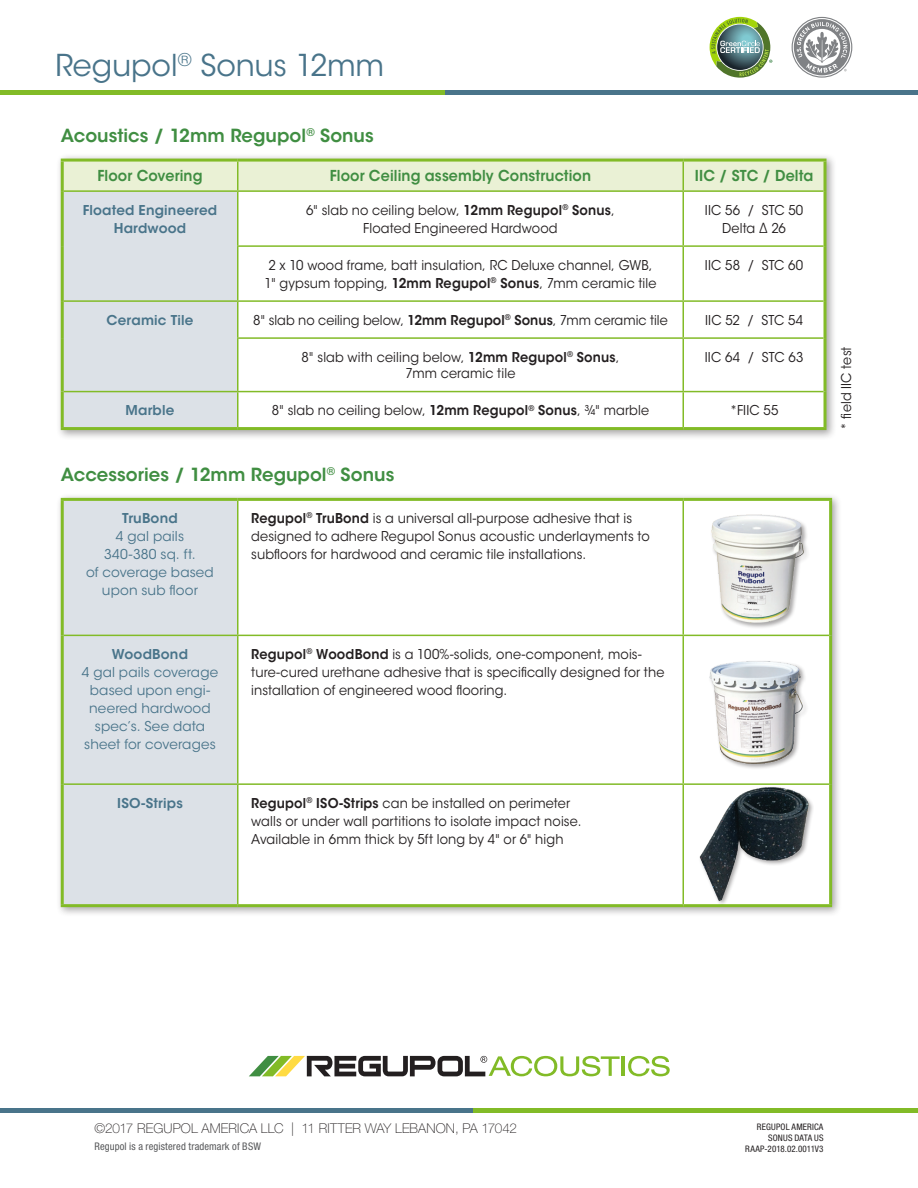
<style>
.page{position:relative;width:918px;height:1188px;background:#fff}
.page>*{position:absolute;margin:0;border:0;box-sizing:border-box;transform-origin:0 0}
.t1{font:30px "ITC Avant Garde Std";letter-spacing:-.005em;color:#49748a}
._01-SPEC-Headline{font:600 18px "ITC Avant Garde Std";color:#408e42}
._01-Paragraph{font:600 15px "ITC Avant Garde Std";letter-spacing:.01em;color:#408e42;scale:.95 1}
._01-Paragraph-2{font:13.5px/18px "ITC Avant Garde Std";letter-spacing:.01em;color:#231f20;scale:.95 1}
._01-Head{font:13.5px/18px "ITC Avant Garde Std";letter-spacing:.01em;color:#49748a;text-align:center}
._01-Head-2{font:600 13.5px/18px "ITC Avant Garde Std";letter-spacing:.015em;color:#49748a;text-align:center}
.t2{font:100 13.5px "Helvetica Neue LT Std";letter-spacing:.005em;color:#231f20}
.t3{font:condensed 10.5px "Helvetica Neue LT Std";letter-spacing:.015em;color:#57585a}
.t4{font:condensed 9px/10.8px "Helvetica Neue LT Std";letter-spacing:.02em;color:#231f20;text-align:right}
.s1{font-weight:600}
</style>
<div class="page">
<hr style="left:445px;top:90px;width:473px;height:4px;background:#49748a">
<hr style="left:0;top:90px;width:445px;height:4px;background:#82bb27">
<div style="left:0;top:1108px;width:473px;height:5px;background:#49748a"></div>
<div style="left:473px;top:1108px;width:445px;height:5px;background:#82bb27"></div>
<svg style="left:710px;top:17px;width:62px;height:61px"></svg>
<svg style="left:792px;top:17px;width:60px;height:61px"></svg>
<hr style="left:622px;top:1056px;width:3px;height:20px;background:#82bb27">
<svg style="left:628px;top:1056px;width:42px;height:20px"></svg>
<svg style="left:249px;top:1056px;width:371px;height:20px"></svg>
<div style="left:56px;top:153px;width:781px;height:287px;background:#231f20;opacity:.4"></div>
<hr style="left:61px;top:159px;width:177px;height:3px;background:#82bb27">
<hr style="left:61px;top:162px;width:3px;height:29px;background:#82bb27">
<hr style="left:238px;top:159px;width:445px;height:3px;background:#82bb27">
<hr style="left:683px;top:159px;width:143px;height:3px;background:#82bb27">
<hr style="left:824px;top:162px;width:2px;height:29px;background:#82bb27">
<hr style="left:61px;top:191px;width:3px;height:55px;background:#82bb27">
<hr style="left:824px;top:191px;width:2px;height:55px;background:#82bb27">
<hr style="left:61px;top:246px;width:3px;height:55px;background:#82bb27">
<hr style="left:824px;top:246px;width:2px;height:55px;background:#82bb27">
<hr style="left:61px;top:301px;width:3px;height:37px;background:#82bb27">
<hr style="left:824px;top:301px;width:2px;height:37px;background:#82bb27">
<hr style="left:61px;top:338px;width:3px;height:54px;background:#82bb27">
<hr style="left:824px;top:338px;width:2px;height:54px;background:#82bb27">
<hr style="left:61px;top:392px;width:3px;height:35px;background:#82bb27">
<hr style="left:824px;top:392px;width:2px;height:35px;background:#82bb27">
<hr style="left:61px;top:427px;width:177px;height:3px;background:#82bb27">
<hr style="left:238px;top:427px;width:445px;height:3px;background:#82bb27">
<hr style="left:683px;top:427px;width:143px;height:3px;background:#82bb27">
<svg style="left:62px;top:160px;width:763px;height:269px"></svg>
<hr style="left:682px;top:162px;width:2px;height:28px;background:#82bb27">
<hr style="left:64px;top:190px;width:174px;height:2px;background:#82bb27">
<hr style="left:238px;top:190px;width:445px;height:2px;background:#82bb27">
<hr style="left:237px;top:192px;width:1px;height:53px;background:#82bb27">
<hr style="left:683px;top:190px;width:141px;height:2px;background:#82bb27">
<hr style="left:682px;top:192px;width:2px;height:53px;background:#82bb27">
<hr style="left:237px;top:245px;width:446px;height:2px;background:#82bb27">
<hr style="left:237px;top:247px;width:1px;height:53px;background:#82bb27">
<hr style="left:683px;top:245px;width:141px;height:2px;background:#82bb27">
<hr style="left:682px;top:247px;width:2px;height:53px;background:#82bb27">
<hr style="left:64px;top:300px;width:174px;height:2px;background:#82bb27">
<hr style="left:238px;top:300px;width:445px;height:2px;background:#82bb27">
<hr style="left:237px;top:302px;width:1px;height:35px;background:#82bb27">
<hr style="left:683px;top:300px;width:141px;height:2px;background:#82bb27">
<hr style="left:682px;top:302px;width:2px;height:35px;background:#82bb27">
<hr style="left:237px;top:337px;width:446px;height:2px;background:#82bb27">
<hr style="left:237px;top:339px;width:1px;height:52px;background:#82bb27">
<hr style="left:683px;top:337px;width:141px;height:2px;background:#82bb27">
<hr style="left:682px;top:339px;width:2px;height:52px;background:#82bb27">
<hr style="left:64px;top:391px;width:174px;height:1px;background:#82bb27">
<hr style="left:238px;top:391px;width:445px;height:1px;background:#82bb27">
<hr style="left:237px;top:392px;width:1px;height:35px;background:#82bb27">
<hr style="left:683px;top:391px;width:141px;height:1px;background:#82bb27">
<hr style="left:682px;top:392px;width:2px;height:35px;background:#82bb27">
<div style="left:56px;top:492px;width:786px;height:425px;background:#231f20;opacity:.4"></div>
<div style="left:64px;top:501px;width:173px;height:403px;background:#dce1e7"></div>
<svg style="left:238px;top:501px;width:591px;height:403px"></svg>
<hr style="left:61px;top:498px;width:177px;height:3px;background:#82bb27">
<hr style="left:61px;top:501px;width:3px;height:134px;background:#82bb27">
<hr style="left:238px;top:498px;width:445px;height:3px;background:#82bb27">
<hr style="left:683px;top:498px;width:149px;height:3px;background:#82bb27">
<hr style="left:829px;top:501px;width:3px;height:134px;background:#82bb27">
<hr style="left:61px;top:635px;width:3px;height:149px;background:#82bb27">
<hr style="left:829px;top:635px;width:3px;height:149px;background:#82bb27">
<hr style="left:61px;top:784px;width:3px;height:120px;background:#82bb27">
<hr style="left:829px;top:784px;width:3px;height:120px;background:#82bb27">
<hr style="left:61px;top:904px;width:177px;height:3px;background:#82bb27">
<hr style="left:238px;top:904px;width:445px;height:3px;background:#82bb27">
<hr style="left:683px;top:904px;width:149px;height:3px;background:#82bb27">
<hr style="left:237px;top:501px;width:1px;height:134px;background:#82bb27">
<hr style="left:682px;top:501px;width:2px;height:134px;background:#82bb27">
<hr style="left:64px;top:635px;width:174px;height:1px;background:#82bb27">
<hr style="left:238px;top:635px;width:445px;height:1px;background:#82bb27">
<hr style="left:237px;top:636px;width:1px;height:147px;background:#82bb27">
<hr style="left:683px;top:635px;width:146px;height:1px;background:#82bb27">
<hr style="left:682px;top:636px;width:2px;height:147px;background:#82bb27">
<hr style="left:64px;top:783px;width:174px;height:2px;background:#82bb27">
<hr style="left:238px;top:783px;width:445px;height:2px;background:#82bb27">
<hr style="left:237px;top:785px;width:1px;height:119px;background:#82bb27">
<hr style="left:683px;top:783px;width:146px;height:2px;background:#82bb27">
<hr style="left:682px;top:785px;width:2px;height:119px;background:#82bb27">
<img style="left:692px;top:501px;width:129px;height:134px">
<img style="left:684px;top:636px;width:145px;height:147px">
<div style="left:699px;top:786px;width:115px;height:118px;background:#fff"></div>
<img style="left:695px;top:786px;width:117px;height:117px">
<h1 class="t1" style="left:56px;top:47px;width:330px">Regupol<sup>®</sup> Sonus 12mm</h1>
<p class="_01-SPEC-Headline" style="left:61px;top:124px;width:315px">Acoustics / 12mm Regupol<sup>®</sup> Sonus</p>
<p class="_01-Paragraph" style="left:97px;top:166px;width:112px">Floor Covering</p>
<p class="_01-Paragraph" style="left:330px;top:166px;width:277px">Floor Ceiling assembly Construction</p>
<p class="_01-Paragraph" style="left:695px;top:166px;width:126px">IIC / STC / Delta</p>
<p class="_01-Head-2" style="left:83px;top:201px;width:136px">Floated Engineered<br>Hardwood</p>
<p class="_01-Paragraph-2" style="left:306px;top:201px;width:326px;text-align:center">6" slab no ceiling below, <span class="s1">12mm Regupol</span><sup>®</sup> <span class="s1">Sonus</span>,<br>Floated Engineered Hardwood</p>
<p class="_01-Paragraph-2" style="left:705px;top:201px;width:105px;text-align:center">IIC 56 / STC 50<br>Delta ∆ 26</p>
<p class="_01-Paragraph-2" style="left:264px;top:256px;width:414px">2 x 10 wood frame, batt insulation, RC Deluxe channel, GWB,<br>1" gypsum topping, <span class="s1">12mm Regupol</span><sup>®</sup> <span class="s1">Sonus</span>, 7mm ceramic tile</p>
<p class="_01-Paragraph-2" style="left:705px;top:256px;width:105px">IIC 58 / STC 60</p>
<p class="_01-Head-2" style="left:107px;top:311px;width:88px">Ceramic Tile</p>
<p class="_01-Paragraph-2" style="left:253px;top:311px;width:438px">8" slab no ceiling below, <span class="s1">12mm Regupol</span><sup>®</sup> <span class="s1">Sonus</span>, 7mm ceramic tile</p>
<p class="_01-Paragraph-2" style="left:705px;top:311px;width:105px">IIC 52 / STC 54</p>
<p class="_01-Paragraph-2" style="left:302px;top:349px;width:336px;line-height:16.5px;text-align:center">8" slab with ceiling below, <span class="s1">12mm Regupol</span><sup>®</sup> <span class="s1">Sonus</span>,<br>7mm ceramic tile</p>
<p class="_01-Paragraph-2" style="left:705px;top:348px;width:105px">IIC 64 / STC 63</p>
<p class="_01-Head-2" style="left:126px;top:401px;width:50px">Marble</p>
<p class="_01-Paragraph-2" style="left:272px;top:401px;width:399px">8" slab no ceiling below, <span class="s1">12mm Regupol</span><sup>®</sup> <span class="s1">Sonus</span>, ¾" marble</p>
<p class="_01-Paragraph-2" style="left:730px;top:401px;width:53px">*FIIC 55</p>
<p class="_01-SPEC-Headline" style="left:61px;top:463px;width:335px">Accessories / 12mm Regupol<sup>®</sup> Sonus</p>
<p class="_01-Head-2" style="left:122px;top:509px;width:57px">TruBond</p>
<p class="_01-Head" style="left:116px;top:527px;width:70px">4 gal pails</p>
<p class="_01-Head" style="left:104px;top:545px;width:93px">340-380 sq. ft.</p>
<p class="_01-Head" style="left:86px;top:563px;width:129px">of coverage based</p>
<p class="_01-Head" style="left:102px;top:581px;width:98px">upon sub floor</p>
<p class="_01-Head-2" style="left:112px;top:645px;width:78px">WoodBond</p>
<p class="_01-Head" style="left:82px;top:663px;width:138px">4 gal pails coverage based upon engi&shy;neered hardwood spec’s. See data sheet for coverages</p>
<p class="_01-Paragraph-2" style="left:251px;top:509px;width:421px"><span class="s1">Regupol</span><sup>®</sup> <span class="s1">TruBond</span> is a universal all-purpose adhesive that is designed to adhere Regupol Sonus acoustic underlayments to subfloors for hardwood and ceramic tile installations.</p>
<p class="_01-Paragraph-2" style="left:251px;top:645px;width:437px"><span class="s1">Regupol</span><sup>®</sup> <span class="s1">WoodBond</span> is a 100%-solids, one-component, mois&shy;ture-cured urethane adhesive that is specifically designed for the installation of engineered wood flooring.</p>
<p class="_01-Head-2" style="left:117px;top:794px;width:67px">ISO-Strips</p>
<p class="_01-Paragraph-2" style="left:251px;top:794px;width:349px"><span class="s1">Regupol</span><sup>®</sup> <span class="s1">ISO-Strips</span> can be installed on perimeter walls or under wall partitions to isolate impact noise.<br>Available in 6mm thick by 5ft long by 4" or 6" high</p>
<p class="_01-Paragraph-2" style="left:838px;top:430px;width:89px;rotate:-90deg">* field IIC test</p>
<p class="t2" style="left:94px;top:1121px;width:424px">©2017 REGUPOL AMERICA LLC | 11 RITTER WAY LEBANON, PA 17042</p>
<p class="t3" style="left:94px;top:1140px;width:168px">Regupol is a registered trademark of BSW</p>
<p class="t4" style="left:745px;top:1121px;width:80px">REGUPOL AMERICA<br>SONUS DATA US<br>RAAP-2018.02.0011V3</p>
</div>
